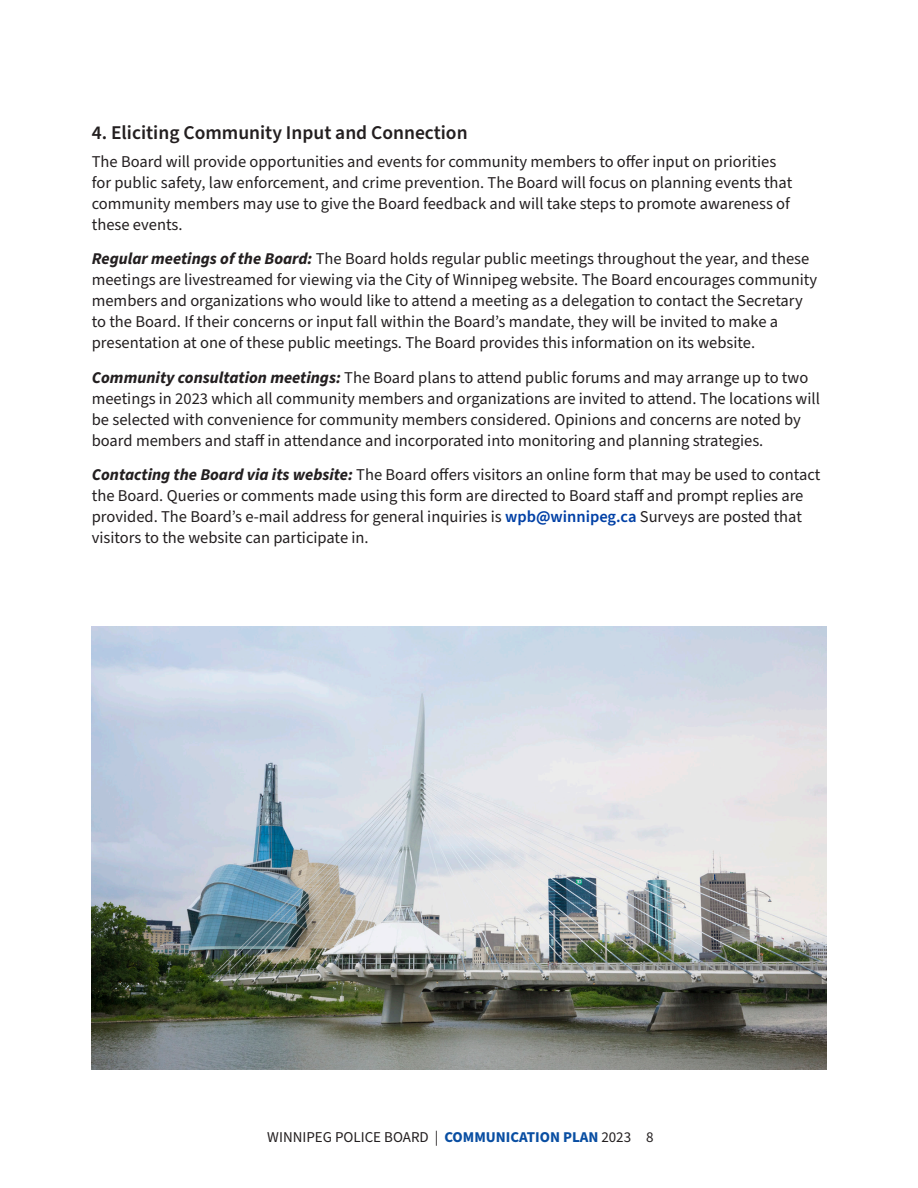
<style>
.page{position:relative;width:918px;height:1188px;background:#fff}
.page>*{position:absolute;margin:0;border:0;box-sizing:border-box;transform-origin:0 0}
.Subhead{font:600 19.5px "Source Sans Pro";color:#231f20}
.Body_copy{font:16.5px/21px "Source Sans Pro";color:#231f20}
.t1{font:15px "Source Sans Pro";color:#231f20}
.s1{font-weight:700;font-style:italic}
.s2{font-weight:600;color:#0040a6}
.s3{font-weight:700;color:#094ea2}
</style>
<div class="page">
<img style="left:92px;top:627px;width:734px;height:442px">
<p class="Subhead" style="left:92px;top:119px;width:377px">4. Eliciting Community Input and Connection</p>
<p class="Body_copy" style="left:92px;top:151px;width:702px">The Board will provide opportunities and events for community members to offer input on priorities for public safety, law enforcement, and crime prevention. The Board will focus on planning events that community members may use to give the Board feedback and will take steps to promote awareness of these events.</p>
<p class="Body_copy" style="left:92px;top:249px;width:727px"><span class="s1">Regular meetings of the Board:</span> The Board holds regular public meetings throughout the year, and these meetings are livestreamed for viewing via the City of Winnipeg website. The Board encourages community members and organizations who would like to attend a meeting as a delegation to contact the Secretary to the Board. If their concerns or input fall within the Board’s mandate, they will be invited to make a presentation at one of these public meetings. The Board provides this information on its website.</p>
<p class="Body_copy" style="left:92px;top:367px;width:730px"><span class="s1">Community consultation meetings:</span> The Board plans to attend public forums and may arrange up to two meetings in 2023 which all community members and organizations are invited to attend. The locations will be selected with convenience for community members considered. Opinions and concerns are noted by board members and staff in attendance and incorporated into monitoring and planning strategies.</p>
<p class="Body_copy" style="left:92px;top:465px;width:730px"><span class="s1">Contacting the Board via its website:</span> The Board offers visitors an online form that may be used to contact the Board. Queries or comments made using this form are directed to Board staff and prompt replies are provided. The Board’s e-mail address for general inquiries is <span class="s2">wpb@winnipeg.ca</span> Surveys are posted that visitors to the website can participate in.</p>
<p class="t1" style="left:267px;top:1127px;width:388px">WINNIPEG POLICE BOARD | <span class="s3">COMMUNICATION PLAN</span> 2023 8</p>
</div>
